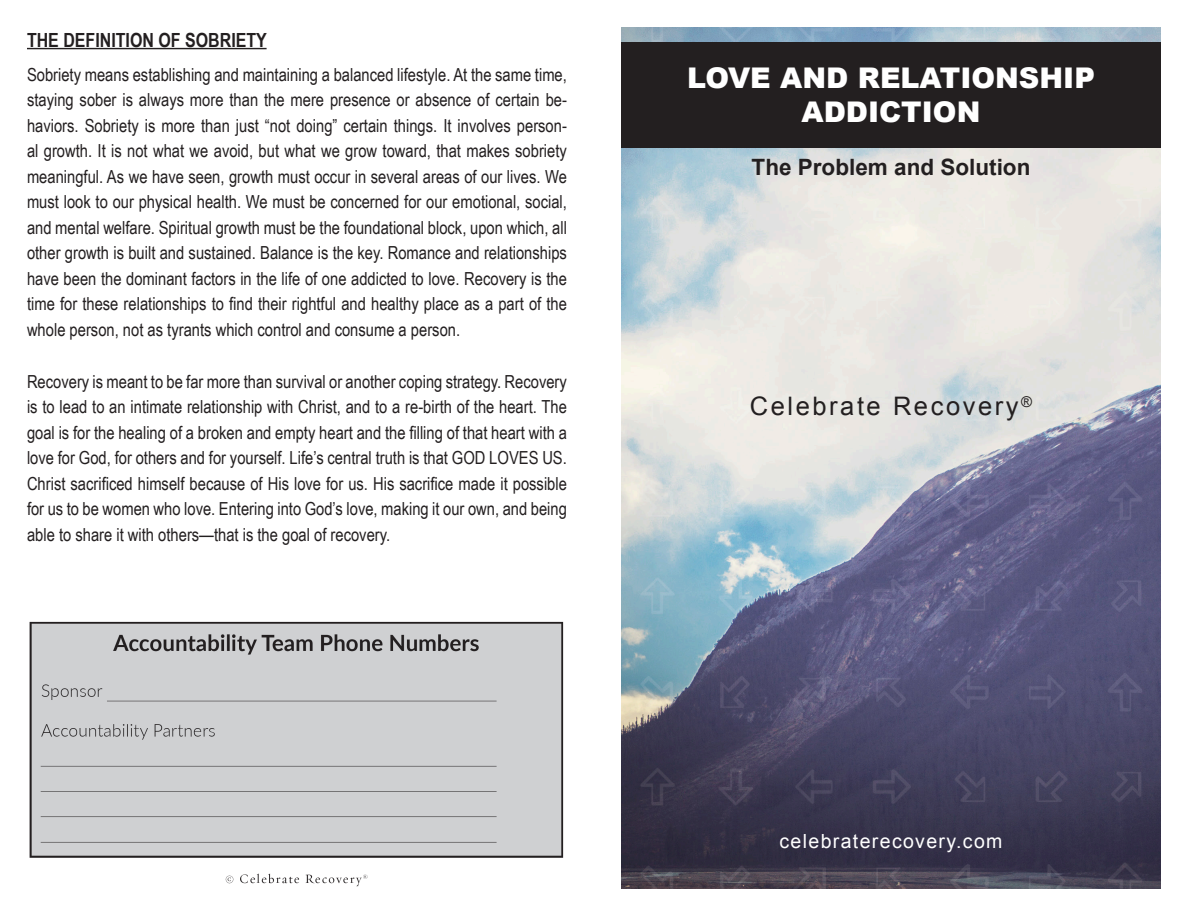
<style>
.page{position:relative;width:1188px;height:918px;background:#fff}
.page>*{position:absolute;margin:0;border:0;box-sizing:border-box;transform-origin:0 0}
.t1{font:900 28.5px "Arial";color:#fff}
.t2{font:25.5px "Arial";letter-spacing:.1em;color:#231f20}
.t3{font:700 22.5px "Arial";color:#231f20}
.t4{font:700 19.5px "Arial Narrow";color:#231f20}
.t5{font:19.5px "Arial";letter-spacing:.07em;color:#fff}
.t6{font:18px/25.5px "Arial Narrow";color:#231f20;text-align:justify}
</style>
<div class="page">
<img style="left:621px;top:27px;width:540px;height:861px">
<div style="left:621px;top:42px;width:540px;height:106px;background:#231f20"></div>
<img style="left:29px;top:621px;width:535px;height:266px">
<hr style="left:27px;top:48px;width:240px;height:1px;background:#231f20">
<p class="t4" style="left:27px;top:25px;width:241px">THE DEFINITION OF SOBRIETY</p>
<p class="t6" style="left:27px;top:61px;width:542px">Sobriety means establishing and maintaining a balanced lifestyle. At the same time, staying sober is always more than the mere presence or absence of certain be&shy;haviors. Sobriety is more than just “not doing” certain things. It involves person&shy;al growth. It is not what we avoid, but what we grow toward, that makes sobriety meaningful. As we have seen, growth must occur in several areas of our lives. We must look to our physical health. We must be concerned for our emotional, social, and mental welfare. Spiritual growth must be the foundational block, upon which, all other growth is built and sustained. Balance is the key. Romance and relationships have been the dominant factors in the life of one addicted to love. Recovery is the time for these relationships to find their rightful and healthy place as a part of the whole person, not as tyrants which control and consume a person.</p>
<p class="t6" style="left:27px;top:368px;width:542px">Recovery is meant to be far more than survival or another coping strategy. Recovery is to lead to an intimate relationship with Christ, and to a re-birth of the heart. The goal is for the healing of a broken and empty heart and the filling of that heart with a love for God, for others and for yourself. Life’s central truth is that GOD LOVES US.<br>Christ sacrificed himself because of His love for us. His sacrifice made it possible for us to be women who love. Entering into God’s love, making it our own, and being able to share it with others—that is the goal of recovery.</p>
<p class="t1" style="left:687px;top:57px;width:409px">LOVE AND RELATIONSHIP</p>
<p class="t1" style="left:802px;top:91px;width:180px">ADDICTION</p>
<p class="t3" style="left:752px;top:152px;width:280px">The Problem and Solution</p>
<p class="t2" style="left:750px;top:389px;width:284px">Celebrate Recovery<sup>®</sup></p>
<p class="t5" style="left:779px;top:829px;width:225px">celebraterecovery.com</p>
</div>
